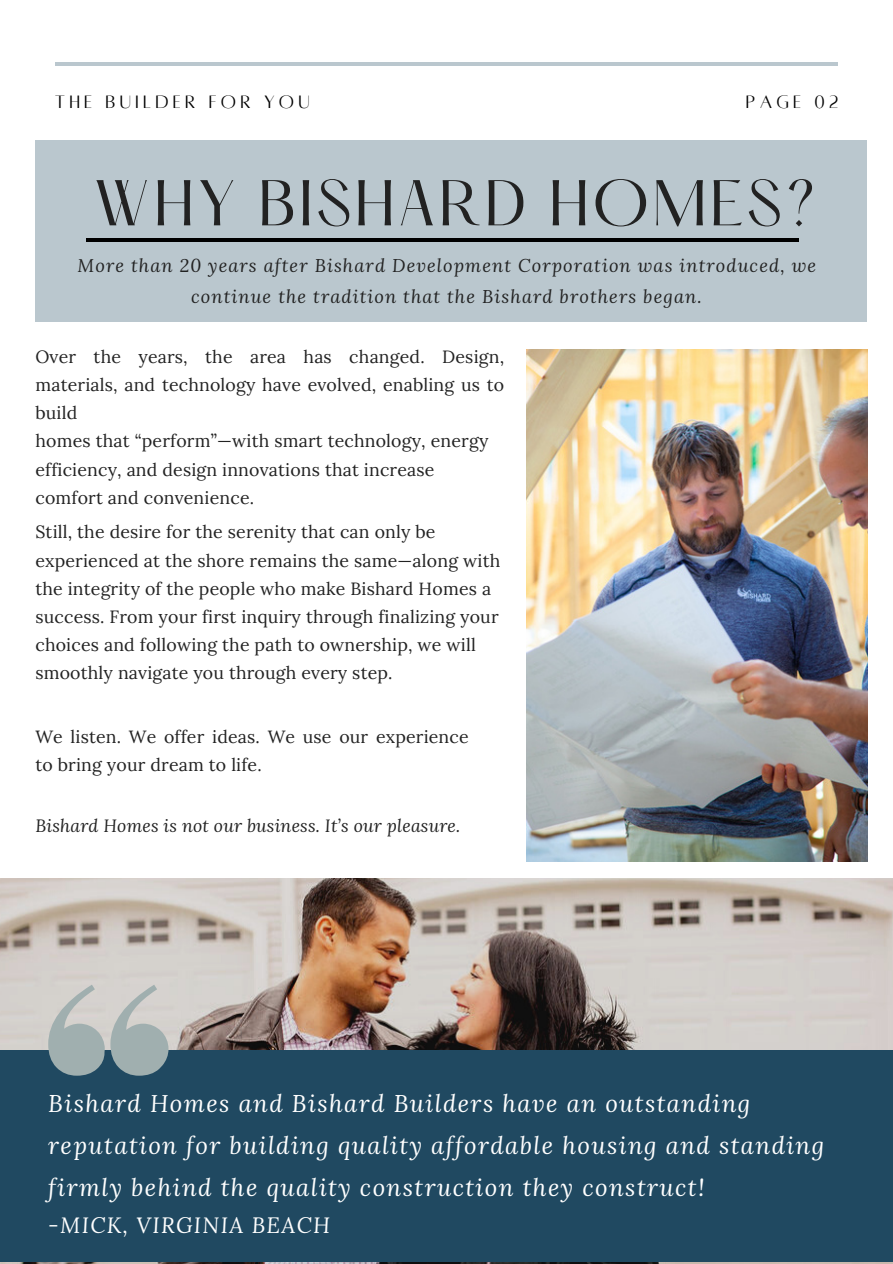
<style>
.page{position:relative;width:893px;height:1264px;background:#fff}
.page>*{position:absolute;margin:0;border:0;box-sizing:border-box;transform-origin:0 0}
.t1{font:56.4px "Hatton";letter-spacing:.05em;color:#222}
.t2{font:italic 24px/41.7px "Lora";letter-spacing:.06em;color:#fff}
.t3{font:italic 22.05px "Lora";letter-spacing:.06em;color:#fff}
.t4{font:19.8px "Alta regular";letter-spacing:.21em;color:#000}
.t5{font:italic 18.3px/31.5px "Lora";letter-spacing:.06em;color:#222;text-align:center}
.t6{font:17.7px/28.2px "Lora";letter-spacing:.01em;color:#222}
.t7{font:italic 17.7px "Lora";letter-spacing:.01em;color:#222}
</style>
<div class="page">
<img style="left:0;top:878px;width:892px;height:172px">
<hr style="left:55px;top:62px;width:782px;height:4px;background:#bac7ce">
<div style="left:35px;top:140px;width:831px;height:182px;background:#bac7ce"></div>
<hr style="left:86px;top:238px;width:712px;height:4px;background:#000">
<div style="left:0;top:1050px;width:892px;height:212px;background:#204961"></div>
<svg style="left:48px;top:984px;width:120px;height:91px"></svg>
<img style="left:526px;top:349px;width:341px;height:512px">
<p class="t4" style="left:55px;top:92px;width:256px">THE BUILDER FOR YOU</p>
<p class="t4" style="left:746px;top:92px;width:94px">PAGE 02</p>
<p class="t1" style="left:93px;top:177px;width:724px">WHY BISHARD HOMES?</p>
<p class="t5" style="left:78px;top:249px;width:740px">More than 20 years after Bishard Development Corporation was introduced, we continue the tradition that the Bishard brothers began.</p>
<h1 class="t6" style="left:35px;top:342px;width:470px;text-align:justify">Over the years, the area has changed. Design, materials, and technology have evolved, enabling us to build</h1>
<h5 class="t6" style="left:35px;top:427px;width:454px">homes that “perform”—with smart technology, energy efficiency, and design innovations that increase</h5>
<p class="t6" style="left:35px;top:483px;width:220px">comfort and convenience.</p>
<p class="t6" style="left:35px;top:518px;width:466px">Still, the desire for the serenity that can only be experienced at the shore remains the same—along with the integrity of the people who make Bishard Homes a success. From your first inquiry through finalizing your choices and following the path to ownership, we will smoothly navigate you through every step.</p>
<h4 class="t6" style="left:35px;top:722px;width:435px">We listen. We offer ideas. We use our experience to bring your dream to life.</h4>
<h4 class="t7" style="left:35px;top:813px;width:426px">Bishard Homes is not our business. It’s our pleasure.</h4>
<p class="t2" style="left:48px;top:1082px;width:777px">Bishard Homes and Bishard Builders have an outstanding reputation for building quality affordable housing and standing firmly behind the quality construction they construct!</p>
<p class="t3" style="left:48px;top:1210px;width:283px">-MICK, VIRGINIA BEACH</p>
</div>
